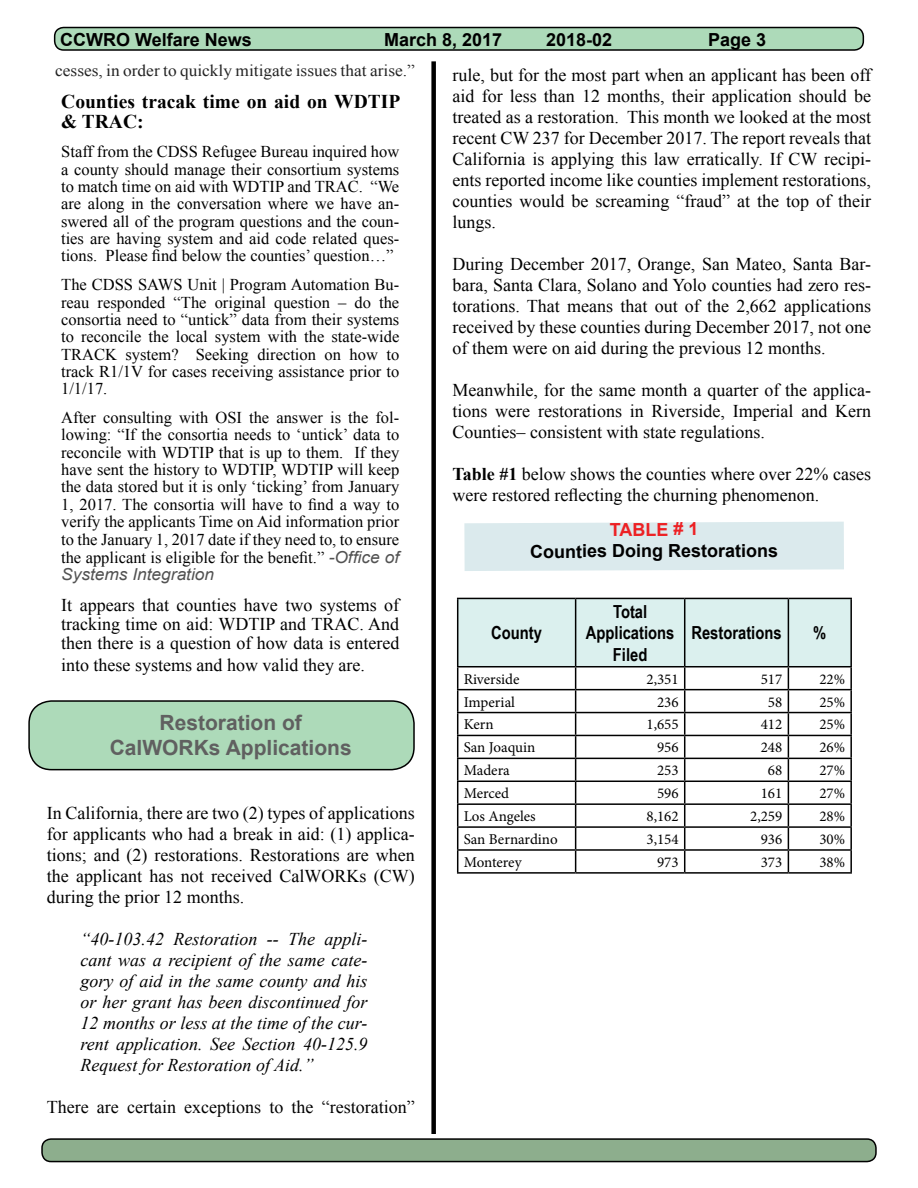
<style>
.page{position:relative;width:918px;height:1188px;background:#fff}
.page>*{position:absolute;margin:0;border:0;box-sizing:border-box;transform-origin:0 0}
.t1{font:700 21px/25.2px "Arial";color:#606060;text-align:center}
.t2{font:700 19.5px/20.5px "Times New Roman";color:#000}
.t3{font:18px/21px "Times New Roman";color:#000;text-align:justify}
.t4{font:italic 18px/21px "Times New Roman";color:#000;text-align:justify}
.t5{font:700 18px "Arial";color:#000}
.t6{font:700 18px/21.6px "Arial Narrow";color:#000;text-align:center}
.t7{font:700 18px "Arial";letter-spacing:-.005em;color:#ed2124}
.t8{font:16.5px/17.5px "Times New Roman";color:#000;text-align:justify}
.t9{font:16.5px "Times New Roman";color:#242424;scale:1.05 1}
.t10{font:italic 16.5px "Arial";color:#525252;scale:1.05 1}
.t11{font:15px "Minion Pro";color:#000}
.s1{font-family:"Arial";font-style:italic;color:#525252}
.s2{font-weight:700}
</style>
<div class="page">
<div style="left:29px;top:701px;width:385px;height:69px;background:#addab9;border-radius:22px"></div>
<div style="left:28px;top:700px;width:387px;height:70px;border:2px solid #000;border-radius:22px"></div>
<div style="left:55px;top:28px;width:808px;height:22px;background:#addab9;border-radius:9px"></div>
<div style="left:54px;top:27px;width:810px;height:24px;border:2px solid #000;border-radius:9px"></div>
<div style="left:42px;top:1139px;width:834px;height:23px;background:#8dae8d;border-radius:9px"></div>
<div style="left:41px;top:1138px;width:836px;height:24px;border:2px solid #000;border-radius:9px"></div>
<div style="left:431px;top:61px;width:5px;height:1073px;background:#000"></div>
<hr style="left:788px;top:598px;width:64px;height:1px;background:#000">
<hr style="left:850px;top:599px;width:2px;height:67px;background:#000">
<hr style="left:788px;top:666px;width:64px;height:1px;background:#000">
<hr style="left:850px;top:667px;width:2px;height:22px;background:#000">
<hr style="left:788px;top:689px;width:64px;height:1px;background:#000">
<hr style="left:850px;top:690px;width:2px;height:22px;background:#000">
<hr style="left:788px;top:712px;width:64px;height:1px;background:#000">
<hr style="left:850px;top:713px;width:2px;height:22px;background:#000">
<hr style="left:788px;top:735px;width:64px;height:1px;background:#000">
<hr style="left:850px;top:736px;width:2px;height:22px;background:#000">
<hr style="left:788px;top:758px;width:64px;height:1px;background:#000">
<hr style="left:850px;top:759px;width:2px;height:22px;background:#000">
<hr style="left:788px;top:781px;width:64px;height:1px;background:#000">
<hr style="left:850px;top:782px;width:2px;height:21px;background:#000">
<hr style="left:788px;top:803px;width:64px;height:2px;background:#000">
<hr style="left:850px;top:805px;width:2px;height:21px;background:#000">
<hr style="left:788px;top:826px;width:64px;height:2px;background:#000">
<hr style="left:850px;top:828px;width:2px;height:21px;background:#000">
<hr style="left:788px;top:849px;width:64px;height:2px;background:#000">
<svg style="left:457px;top:598px;width:394px;height:274px"></svg>
<hr style="left:850px;top:851px;width:2px;height:21px;background:#000">
<hr style="left:457px;top:872px;width:119px;height:2px;background:#000">
<hr style="left:576px;top:872px;width:109px;height:2px;background:#000">
<hr style="left:685px;top:872px;width:103px;height:2px;background:#000">
<hr style="left:788px;top:872px;width:64px;height:2px;background:#000">
<div style="left:464px;top:522px;width:380px;height:49px;background:#dbeaed"></div>
<p class="t5" style="left:60px;top:27px;width:193px">CCWRO Welfare News</p>
<p class="t5" style="left:384px;top:27px;width:120px">March 8, 2017</p>
<p class="t5" style="left:546px;top:27px;width:68px">2018-02</p>
<p class="t5" style="left:708px;top:27px;width:60px">Page 3</p>
<p class="t9" style="left:55px;top:59px;width:344px">cesses, in order to quickly mitigate issues that arise.”</p>
<p class="t2" style="left:61px;top:91px;width:341px">Counties tracak time on aid on WDTIP &amp; TRAC:</p>
<p class="t8" style="left:61px;top:143px;width:340px">Staff from the CDSS Refugee Bureau inquired how a county should manage their consortium systems to match time on aid with WDTIP and TRAC. “We are along in the conversation where we have an&shy;swered all of the program questions and the coun&shy;ties are having system and aid code related ques&shy;tions. Please find below the counties’ question…”</p>
<p class="t8" style="left:61px;top:276px;width:340px">The CDSS SAWS Unit | Program Automation Bu&shy;reau responded “The original question – do the consortia need to “untick” data from their systems to reconcile the local system with the state-wide TRACK system? Seeking direction on how to track R1/1V for cases receiving assistance prior to 1/1/17.</p>
<p class="t8" style="left:61px;top:409px;width:340px">After consulting with OSI the answer is the fol&shy;lowing: “If the consortia needs to ‘untick’ data to reconcile with WDTIP that is up to them. If they have sent the history to WDTIP, WDTIP will keep the data stored but it is only ‘ticking’ from January 1, 2017. The consortia will have to find a way to verify the applicants Time on Aid information prior to the January 1, 2017 date if they need to, to ensure the applicant is eligible for the benefit.” <span class="s1">-Office of</span></p>
<p class="t10" style="left:61px;top:564px;width:147px">Systems Integration</p>
<p class="t3" style="left:61px;top:595px;width:340px;line-height:18.9px">It appears that counties have two systems of tracking time on aid: WDTIP and TRAC. And then there is a question of how data is entered</p>
<p class="t3" style="left:61px;top:654px;width:305px">into these systems and how valid they are.</p>
<p class="t1" style="left:110px;top:710px;width:243px">Restoration of<br>CalWORKs Applications</p>
<p class="t3" style="left:453px;top:64px;width:420px">rule, but for the most part when an applicant has been off aid for less than 12 months, their application should be treated as a restoration. This month we looked at the most recent CW 237 for December 2017. The report reveals that California is applying this law erratically. If CW recipi&shy;ents reported income like counties implement restorations, counties would be screaming “fraud” at the top of their lungs.</p>
<p class="t3" style="left:453px;top:253px;width:420px">During December 2017, Orange, San Mateo, Santa Bar&shy;bara, Santa Clara, Solano and Yolo counties had zero res&shy;torations. That means that out of the 2,662 applications received by these counties during December 2017, not one of them were on aid during the previous 12 months.</p>
<p class="t3" style="left:453px;top:379px;width:420px">Meanwhile, for the same month a quarter of the applica&shy;tions were restorations in Riverside, Imperial and Kern Counties– consistent with state regulations.</p>
<p class="t3" style="left:453px;top:463px;width:420px"><span class="s2">Table #1</span> below shows the counties where over 22% cases were restored reflecting the churning phenomenon.</p>
<p class="t7" style="left:610px;top:517px;width:90px">TABLE # 1</p>
<p class="t5" style="left:530px;top:539px;width:250px">Counties Doing Restorations</p>
<p class="t6" style="left:586px;top:600px;width:90px">Total<br>Applications<br>Filed</p>
<p class="t6" style="left:491px;top:621px;width:52px">County</p>
<p class="t6" style="left:691px;top:621px;width:92px">Restorations</p>
<p class="t6" style="left:813px;top:621px;width:15px">%</p>
<p class="t11" style="left:464px;top:669px;width:57px">Riverside</p>
<p class="t11" style="left:646px;top:669px;width:34px">2,351</p>
<p class="t11" style="left:761px;top:669px;width:23px">517</p>
<p class="t11" style="left:819px;top:669px;width:27px">22%</p>
<p class="t11" style="left:464px;top:692px;width:53px">Imperial</p>
<p class="t11" style="left:657px;top:692px;width:23px">236</p>
<p class="t11" style="left:768px;top:692px;width:16px">58</p>
<p class="t11" style="left:819px;top:692px;width:27px">25%</p>
<p class="t11" style="left:464px;top:715px;width:31px">Kern</p>
<p class="t11" style="left:646px;top:715px;width:34px">1,655</p>
<p class="t11" style="left:761px;top:715px;width:23px">412</p>
<p class="t11" style="left:819px;top:715px;width:27px">25%</p>
<p class="t11" style="left:464px;top:738px;width:73px">San Joaquin</p>
<p class="t11" style="left:657px;top:738px;width:23px">956</p>
<p class="t11" style="left:761px;top:738px;width:23px">248</p>
<p class="t11" style="left:819px;top:738px;width:27px">26%</p>
<p class="t11" style="left:464px;top:760px;width:48px">Madera</p>
<p class="t11" style="left:657px;top:760px;width:23px">253</p>
<p class="t11" style="left:768px;top:760px;width:16px">68</p>
<p class="t11" style="left:819px;top:760px;width:27px">27%</p>
<p class="t11" style="left:464px;top:783px;width:47px">Merced</p>
<p class="t11" style="left:657px;top:783px;width:23px">596</p>
<p class="t11" style="left:761px;top:783px;width:23px">161</p>
<p class="t11" style="left:819px;top:783px;width:27px">27%</p>
<p class="t11" style="left:464px;top:806px;width:74px">Los Angeles</p>
<p class="t11" style="left:646px;top:806px;width:34px">8,162</p>
<p class="t11" style="left:750px;top:806px;width:34px">2,259</p>
<p class="t11" style="left:819px;top:806px;width:27px">28%</p>
<p class="t11" style="left:464px;top:829px;width:96px">San Bernardino</p>
<p class="t11" style="left:646px;top:829px;width:34px">3,154</p>
<p class="t11" style="left:761px;top:829px;width:23px">936</p>
<p class="t11" style="left:819px;top:829px;width:27px">30%</p>
<p class="t11" style="left:464px;top:852px;width:59px">Monterey</p>
<p class="t11" style="left:657px;top:852px;width:23px">973</p>
<p class="t11" style="left:761px;top:852px;width:23px">373</p>
<p class="t11" style="left:819px;top:852px;width:27px">38%</p>
<p class="t3" style="left:47px;top:802px;width:369px">In California, there are two (2) types of applications for applicants who had a break in aid: (1) applica&shy;tions; and (2) restorations. Restorations are when the applicant has not received CalWORKs (CW) during the prior 12 months.</p>
<p class="t4" style="left:81px;top:928px;width:288px">“40-103.42 Restoration -- The appli&shy;cant was a recipient of the same cate&shy;gory of aid in the same county and his or her grant has been discontinued for 12 months or less at the time of the cur&shy;rent application. See Section 40-125.9<br>Request for Restoration of Aid.”</p>
<p class="t3" style="left:47px;top:1096px;width:369px">There are certain exceptions to the “restoration”</p>
</div>
